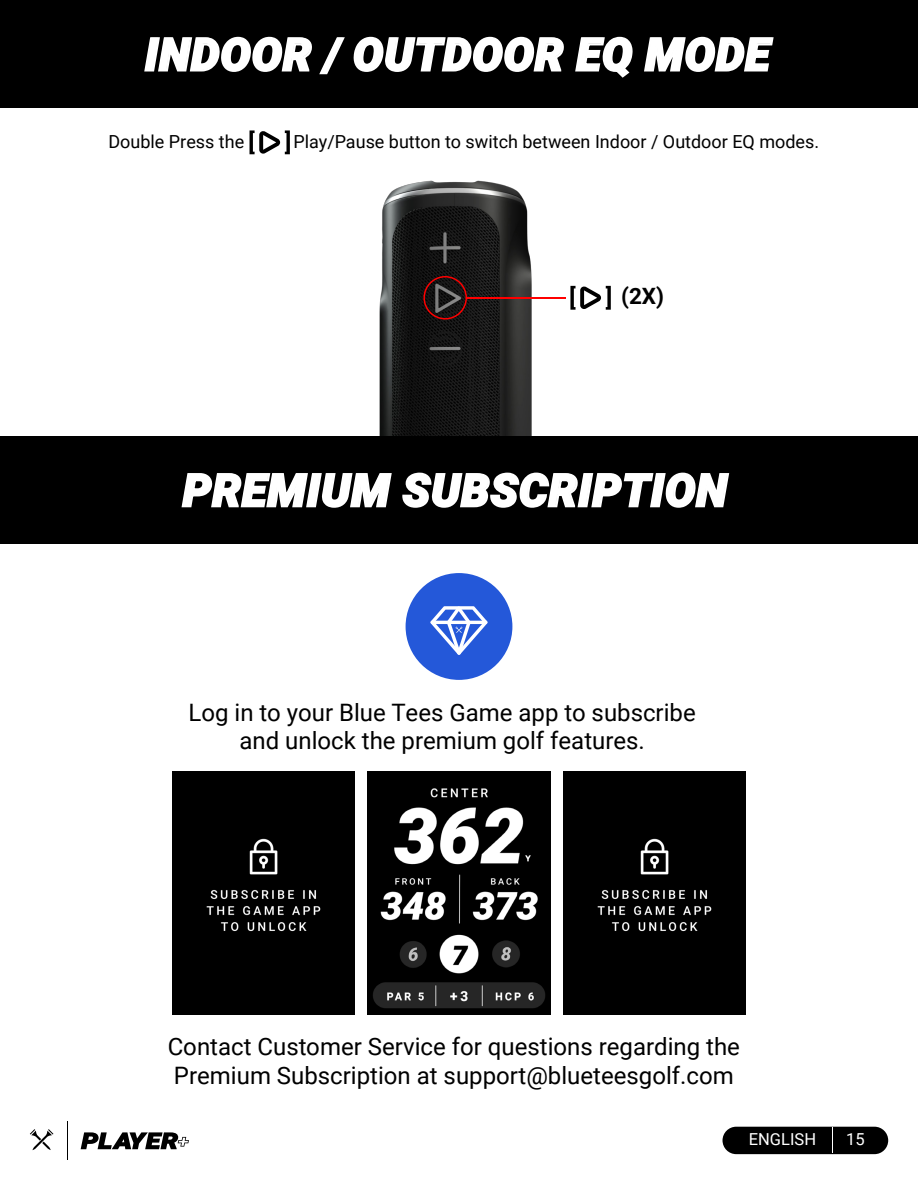
<style>
.page{position:relative;width:918px;height:1188px;background:#fff}
.page>*{position:absolute;margin:0;border:0;box-sizing:border-box;transform-origin:0 0}
.t1{font:italic 900 45px "Roboto";letter-spacing:.02em;color:#fff}
.t2{font:24px/28.5px "Roboto";color:#000;text-align:center}
.t3{font:700 22.5px "Roboto";color:#000}
.t4{font:18px "Roboto";color:#000}
.t5{font:16.5px "Roboto";color:#fff}
</style>
<div class="page">
<div style="left:723px;top:1127px;width:165px;height:27px;background:#000;border-radius:14px"></div>
<svg style="left:832px;top:1128px;width:1px;height:25px"></svg>
<svg style="left:30px;top:1129px;width:23px;height:21px"></svg>
<hr style="left:67px;top:1121px;width:1px;height:39px;background:#000">
<svg style="left:81px;top:1132px;width:108px;height:17px"></svg>
<div style="left:0;top:0;width:918px;height:108px;background:#000"></div>
<img style="left:379px;top:180px;width:153px;height:256px">
<div style="left:0;top:436px;width:918px;height:108px;background:#000"></div>
<svg style="left:181px;top:473px;width:211px;height:35px"></svg>
<svg style="left:401px;top:379px;width:329px;height:129px"></svg>
<img style="left:368px;top:772px;width:182px;height:243px">
<div style="left:173px;top:771px;width:182px;height:244px;background:#000"></div>
<div style="left:563px;top:771px;width:182px;height:244px;background:#000"></div>
<div style="left:406px;top:573px;width:106px;height:107px;background:#2458d9;border-radius:50%"></div>
<svg style="left:430px;top:606px;width:58px;height:49px"></svg>
<svg style="left:570px;top:286px;width:41px;height:24px"></svg>
<hr style="left:466px;top:297px;width:99px;height:2px;background:#f00">
<div style="left:423px;top:276px;width:44px;height:44px;border:2px solid #f00;border-radius:50%"></div>
<svg style="left:144px;top:36px;width:201px;height:119px"></svg>
<svg style="left:353px;top:36px;width:211px;height:36px"></svg>
<svg style="left:575px;top:36px;width:58px;height:42px"></svg>
<svg style="left:644px;top:36px;width:130px;height:36px"></svg>
<h1 class="t1" style="left:145px;top:23px;width:627px">INDOOR / OUTDOOR EQ MODE</h1>
<p class="t4" style="left:108px;top:129px;width:137px">Double Press the</p>
<p class="t4" style="left:293px;top:129px;width:527px">Play/Pause button to switch between Indoor / Outdoor EQ modes.</p>
<p class="t3" style="left:621px;top:281px;width:45px">(2X)</p>
<h1 class="t1" style="left:183px;top:459px;width:546px">PREMIUM SUBSCRIPTION</h1>
<p class="t2" style="left:189px;top:697px;width:509px">Log in to your Blue Tees Game app to subscribe and unlock the premium golf features.</p>
<p class="t2" style="left:168px;top:1032px;width:574px;text-align:left">Contact Customer Service for questions regarding the<br>Premium Subscription at support@blueteesgolf.com</p>
<p class="t5" style="left:749px;top:1128px;width:69px">ENGLISH</p>
<p class="t5" style="left:846px;top:1128px;width:20px">15</p>
</div>
